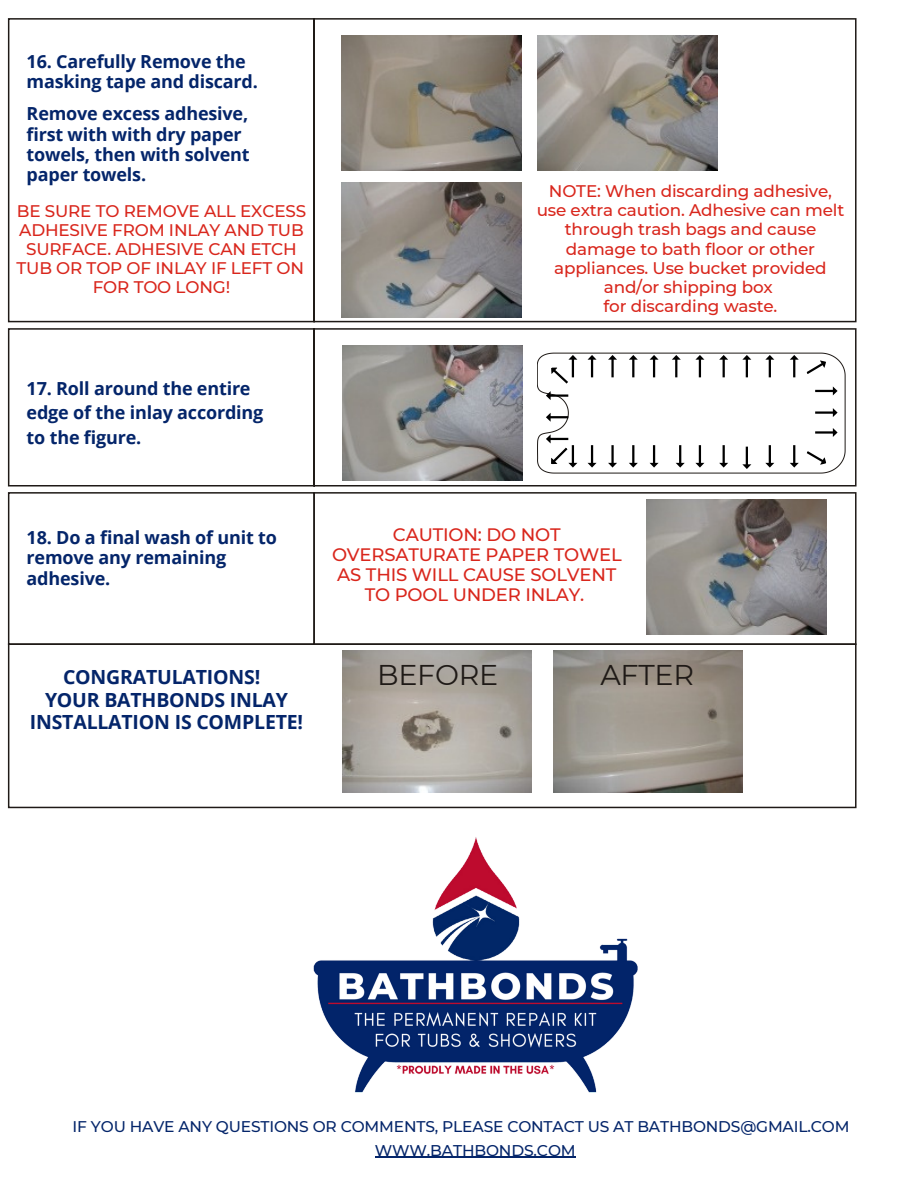
<style>
.page{position:relative;width:918px;height:1188px;background:#fff}
.page>*{position:absolute;margin:0;border:0;box-sizing:border-box;transform-origin:0 0}
.t1{font:28.5px "Montserrat";letter-spacing:-.01em;color:#1f1a17}
.t2{font:700 19.5px/22.5px "Open Sans";letter-spacing:-.01em;color:#04256a;text-align:center}
.t3{font:700 18px/20.2px "Open Sans";letter-spacing:-.01em;color:#04256a}
.t4{font:500 18px/20.2px "Montserrat";letter-spacing:-.01em;color:#d9261c;text-align:center}
.t5{font:500 16.8px/19.2px "Montserrat";letter-spacing:-.01em;color:#d9261c;text-align:center}
.t6{font:500 15.6px "Montserrat";letter-spacing:-.01em;color:#04256a}
.t7{font:500 15.45px "Montserrat";letter-spacing:-.01em;color:#04256a}
</style>
<div class="page">
<svg style="left:7px;top:328px;width:850px;height:159px"></svg>
<svg style="left:7px;top:18px;width:850px;height:305px"></svg>
<div style="left:8px;top:643px;width:849px;height:165px;border:2px solid #1f1a17"></div>
<div style="left:8px;top:492px;width:307px;height:153px;border:2px solid #1f1a17"></div>
<div style="left:313px;top:492px;width:544px;height:153px;border:2px solid #1f1a17"></div>
<img style="left:342px;top:36px;width:180px;height:135px">
<img style="left:537px;top:36px;width:180px;height:135px">
<img style="left:342px;top:345px;width:180px;height:135px">
<img style="left:342px;top:182px;width:180px;height:135px">
<img style="left:646px;top:499px;width:180px;height:135px">
<img style="left:342px;top:650px;width:189px;height:142px">
<img style="left:554px;top:650px;width:188px;height:142px">
<svg style="left:537px;top:353px;width:308px;height:120px"></svg>
<img style="left:313px;top:837px;width:325px;height:320px">
<hr style="left:375px;top:1157px;width:201px;height:1px;background:#04256a">
<p class="t3" style="left:27px;top:51px;width:233px">16. Carefully Remove the masking tape and discard.</p>
<p class="t3" style="left:27px;top:103px;width:225px">Remove excess adhesive, first with with dry paper towels, then with solvent paper towels.</p>
<p class="t5" style="left:17px;top:201px;width:291px">BE SURE TO REMOVE ALL EXCESS<br>ADHESIVE FROM INLAY AND TUB<br>SURFACE. ADHESIVE CAN ETCH<br>TUB OR TOP OF INLAY IF LEFT ON<br>FOR TOO LONG!</p>
<p class="t3" style="left:27px;top:375px;width:238px;line-height:24.8px">17. Roll around the entire edge of the inlay according to the figure.</p>
<p class="t5" style="left:537px;top:182px;width:309px">NOTE: When discarding adhesive, use extra caution. Adhesive can melt through trash bags and cause damage to bath floor or other appliances. Use bucket provided and/or shipping box</p>
<p class="t5" style="left:604px;top:296px;width:175px">for discarding waste.</p>
<p class="t3" style="left:27px;top:527px;width:252px">18. Do a final wash of unit to remove any remaining adhesive.</p>
<p class="t2" style="left:63px;top:666px;width:199px">CONGRATULATIONS!</p>
<p class="t2" style="left:30px;top:688px;width:275px">YOUR BATHBONDS INLAY<br>INSTALLATION IS COMPLETE!</p>
<p class="t4" style="left:332px;top:524px;width:291px">CAUTION: DO NOT<br>OVERSATURATE PAPER TOWEL<br>AS THIS WILL CAUSE SOLVENT<br>TO POOL UNDER INLAY.</p>
<p class="t1" style="left:377px;top:657px;width:123px">BEFORE</p>
<p class="t1" style="left:600px;top:657px;width:95px">AFTER</p>
<p class="t7" style="left:73px;top:1117px;width:778px">IF YOU HAVE ANY QUESTIONS OR COMMENTS, PLEASE CONTACT US AT BATHBONDS@GMAIL.COM</p>
<p class="t6" style="left:375px;top:1140px;width:202px">WWW.BATHBONDS.COM</p>
</div>
